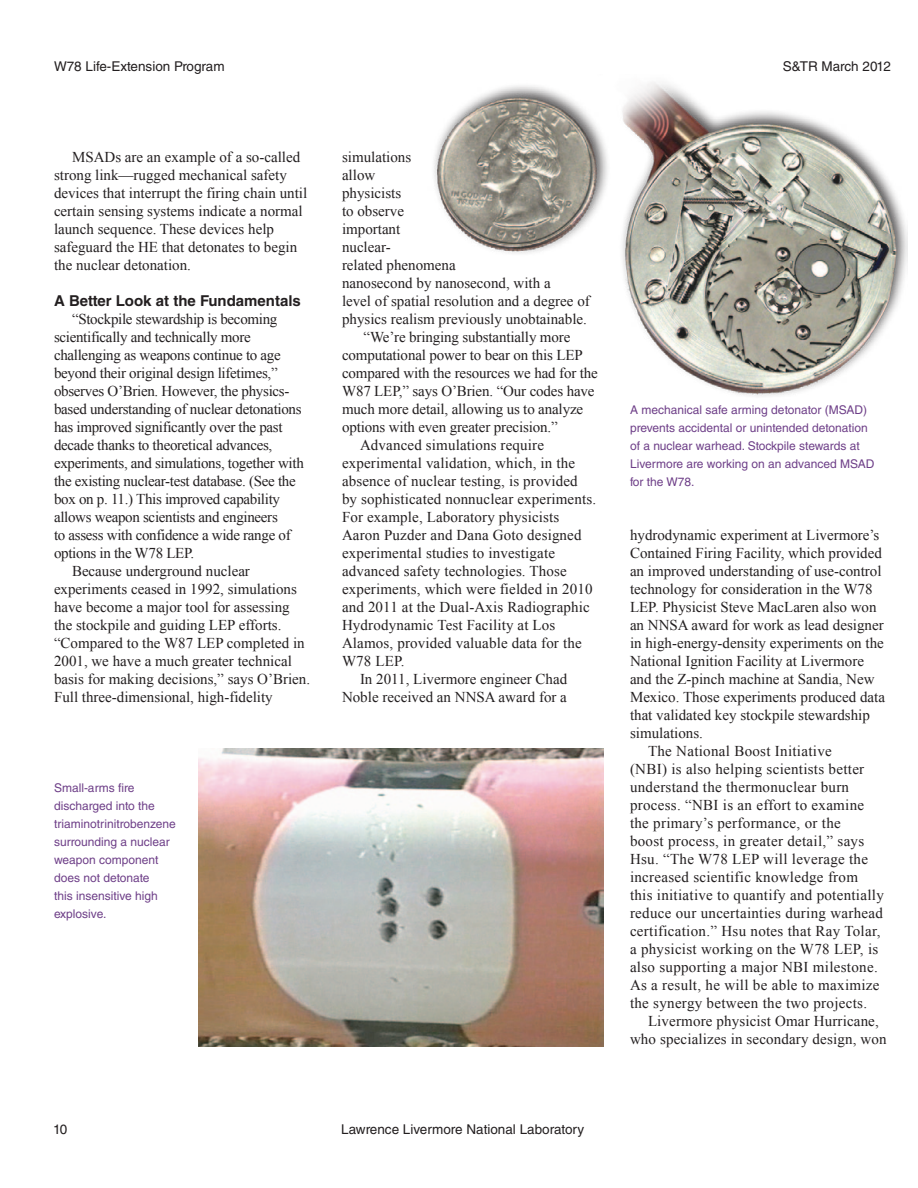
<style>
.page{position:relative;width:918px;height:1188px;background:#fff}
.page>*{position:absolute;margin:0;border:0;box-sizing:border-box;transform-origin:0 0}
.STR_general_text{font:15px/18px "Times New Roman";color:#231f20}
.STR_general_text-2{font:15px/18px "Times New Roman";letter-spacing:.02em;color:#231f20}
.STR_general_text-3{font:15px/18px "Times New Roman";letter-spacing:-.02em;color:#231f20}
.STR_lev1_head{font:700 15px "Helvetica LT Std";color:#231f20}
.t1{font:13.5px "Helvetica LT Std";color:#231f20}
.STR_Captions{font:12px/18px "Helvetica LT Std";color:#6e3f88}
</style>
<div class="page">
<img style="left:198px;top:749px;width:405px;height:297px">
<img style="left:434px;top:82px;width:474px;height:314px">
<p class="t1" style="left:54px;top:59px;width:172px">W78 Life-Extension Program</p>
<p class="STR_general_text" style="left:54px;top:148px;width:255px;text-indent:18px">MSADs are an example of a so-called strong link—rugged mechanical safety devices that interrupt the firing chain until certain sensing systems indicate a normal launch sequence. These devices help safeguard the HE that detonates to begin the nuclear detonation.</p>
<p class="STR_lev1_head" style="left:54px;top:292px;width:248px">A Better Look at the Fundamentals</p>
<p class="STR_general_text-3" style="left:54px;top:310px;width:251px;text-indent:18px">“Stockpile stewardship is becoming scientifically and technically more challenging as weapons continue to age beyond their original design lifetimes,” observes O’Brien. However, the physics&shy;based understanding of nuclear detonations has improved significantly over the past decade thanks to theoretical advances, experiments, and simulations, together with the existing nuclear-test database. (See the box on p. 11.) This improved capability allows weapon scientists and engineers<br>to assess with confidence a wide range of options in the W78 LEP.</p>
<p class="STR_general_text" style="left:54px;top:562px;width:258px;text-indent:18px">Because underground nuclear experiments ceased in 1992, simulations have become a major tool for assessing the stockpile and guiding LEP efforts. “Compared to the W87 LEP completed in 2001, we have a much greater technical basis for making decisions,” says O’Brien.<br>Full three-dimensional, high-fidelity</p>
<p class="STR_Captions" style="left:54px;top:779px;width:123px">Small-arms fire discharged into the triaminotrinitrobenzene surrounding a nuclear weapon component does not detonate<br>this insensitive high explosive.</p>
<p class="STR_general_text" style="left:342px;top:148px;width:249px">simulations<br>allow<br>physicists<br>to observe<br>important<br>nuclear-<br>related phenomena<br>nanosecond by nanosecond, with a<br>level of spatial resolution and a degree of physics realism previously unobtainable.</p>
<p class="STR_general_text" style="left:342px;top:328px;width:257px;text-indent:22px">“We’re bringing substantially more computational power to bear on this LEP compared with the resources we had for the W87 LEP,” says O’Brien. “Our codes have much more detail, allowing us to analyze options with even greater precision.”</p>
<p class="STR_general_text" style="left:342px;top:436px;width:256px;text-indent:18px">Advanced simulations require experimental validation, which, in the absence of nuclear testing, is provided by sophisticated nonnuclear experiments.<br>For example, Laboratory physicists Aaron Puzder and Dana Goto designed experimental studies to investigate advanced safety technologies. Those experiments, which were fielded in 2010 and 2011 at the Dual-Axis Radiographic Hydrodynamic Test Facility at Los Alamos, provided valuable data for the W78 LEP.</p>
<p class="STR_general_text" style="left:342px;top:670px;width:227px;text-align:right">In 2011, Livermore engineer Chad<br>Noble received an NNSA award for a</p>
<p class="t1" style="left:53px;top:1122px;width:16px">10</p>
<p class="t1" style="left:341px;top:1121px;width:245px">Lawrence Livermore National Laboratory</p>
<p class="t1" style="left:783px;top:59px;width:110px">S&amp;TR March 2012</p>
<p class="STR_Captions" style="left:630px;top:401px;width:246px">A mechanical safe arming detonator (MSAD) prevents accidental or unintended detonation of a nuclear warhead. Stockpile stewards at Livermore are working on an advanced MSAD for the W78.</p>
<p class="STR_general_text" style="left:630px;top:526px;width:257px">hydrodynamic experiment at Livermore’s Contained Firing Facility, which provided an improved understanding of use-control technology for consideration in the W78<br>LEP. Physicist Steve MacLaren also won an NNSA award for work as lead designer in high-energy-density experiments on the National Ignition Facility at Livermore and the Z-pinch machine at Sandia, New Mexico. Those experiments produced data that validated key stockpile stewardship simulations.</p>
<p class="STR_general_text-2" style="left:630px;top:742px;width:255px;text-indent:18px">The National Boost Initiative<br>(NBI) is also helping scientists better understand the thermonuclear burn process. “NBI is an effort to examine the primary’s performance, or the<br>boost process, in greater detail,” says Hsu. “The W78 LEP will leverage the increased scientific knowledge from this initiative to quantify and potentially reduce our uncertainties during warhead certification.” Hsu notes that Ray Tolar, a physicist working on the W78 LEP, is also supporting a major NBI milestone.<br>As a result, he will be able to maximize the synergy between the two projects.</p>
<p class="STR_general_text" style="left:630px;top:1012px;width:258px;text-indent:18px">Livermore physicist Omar Hurricane, who specializes in secondary design, won</p>
</div>
